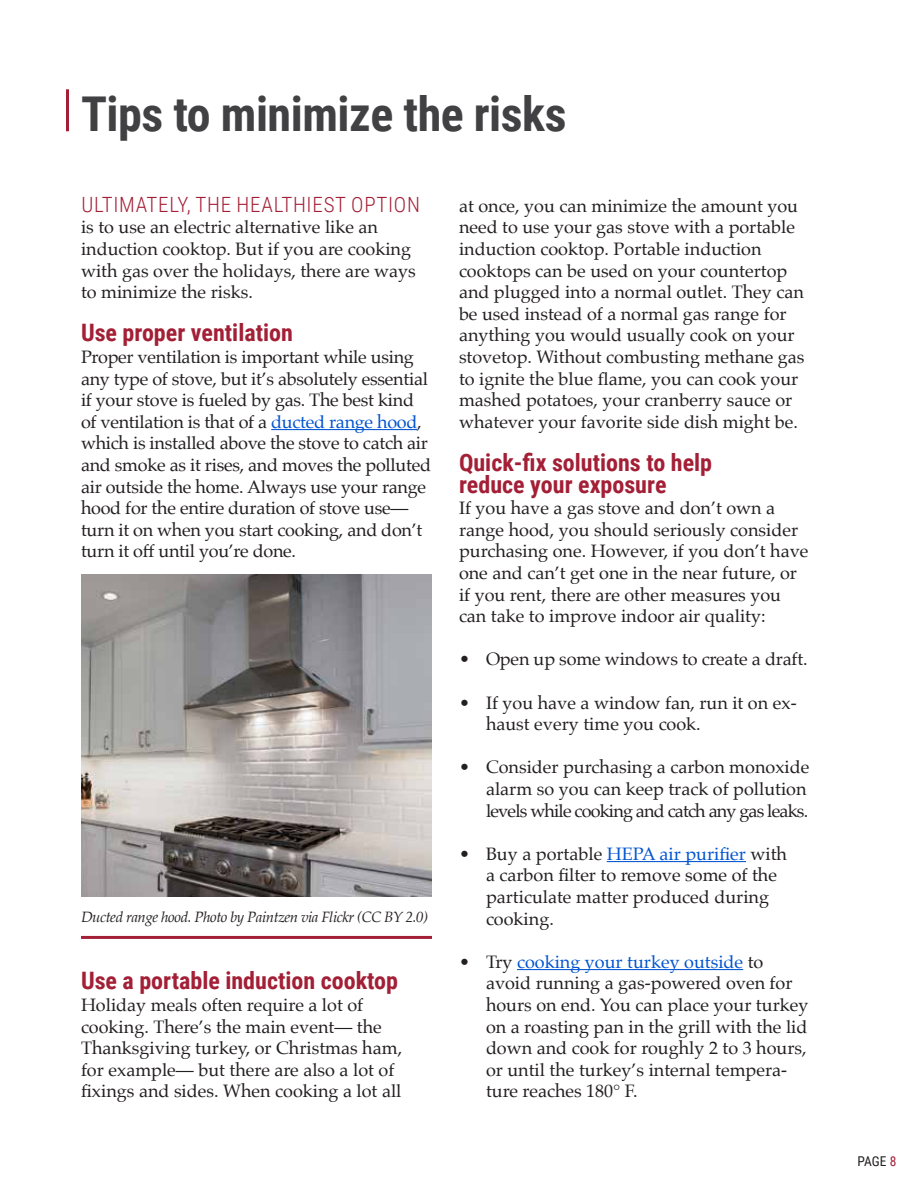
<style>
.page{position:relative;width:918px;height:1188px;background:#fff}
.page>*{position:absolute;margin:0;border:0;box-sizing:border-box;transform-origin:0 0}
.t1{font:700 48px "Roboto Condensed";letter-spacing:-.01em;color:#414042}
.t2{font:700 24px/21.6px "Roboto Condensed";color:#a31f36}
.t3{font:300 21px "Roboto Condensed";letter-spacing:.035em;color:#a31f36}
.t4{font:18px/21.6px "Palatino";color:#231f20}
.t5{font:italic 15px "Palatino";letter-spacing:-.03em;color:#231f20}
.t6{font:13.5px "Roboto Condensed";color:#231f20}
.s1{color:#0054d1}
.s2{color:#a31f36}
</style>
<div class="page">
<hr style="left:66px;top:89px;width:3px;height:42px;background:#a31f36">
<hr style="left:271px;top:429px;width:146px;height:1px;background:#0054d1">
<hr style="left:607px;top:861px;width:139px;height:1px;background:#0054d1">
<hr style="left:517px;top:969px;width:226px;height:1px;background:#0054d1">
<img style="left:81px;top:575px;width:351px;height:321px">
<hr style="left:81px;top:936px;width:351px;height:3px;background:#a31f36">
<h1 class="t1" style="left:81px;top:81px;width:487px">Tips to minimize the risks</h1>
<p class="t3" style="left:81px;top:190px;width:340px">ULTIMATELY, THE HEALTHIEST OPTION</p>
<p class="t4" style="left:81px;top:216px;width:336px">is to use an electric alternative like an induction cooktop. But if you are cooking with gas over the holidays, there are ways to minimize the risks.</p>
<h2 class="t2" style="left:81px;top:321px;width:213px">Use proper ventilation</h2>
<p class="t4" style="left:81px;top:346px;width:352px">Proper ventilation is important while using any type of stove, but it’s absolutely essential if your stove is fueled by gas. The best kind of ventilation is that of a <span class="s1">ducted range hood</span>, which is installed above the stove to catch air and smoke as it rises, and moves the polluted air outside the home. Always use your range hood for the entire duration of stove use— turn it on when you start cooking, and don’t turn it off until you’re done.</p>
<p class="t5" style="left:81px;top:905px;width:349px">Ducted range hood. Photo by Paintzen via Flickr (CC BY 2.0)</p>
<h2 class="t2" style="left:81px;top:969px;width:318px">Use a portable induction cooktop</h2>
<p class="t4" style="left:81px;top:994px;width:323px">Holiday meals often require a lot of cooking. There’s the main event— the Thanksgiving turkey, or Christmas ham, for example— but there are also a lot of fixings and sides. When cooking a lot all</p>
<p class="t4" style="left:459px;top:195px;width:347px">at once, you can minimize the amount you need to use your gas stove with a portable induction cooktop. Portable induction cooktops can be used on your countertop and plugged into a normal outlet. They can be used instead of a normal gas range for anything you would usually cook on your stovetop. Without combusting methane gas to ignite the blue flame, you can cook your mashed potatoes, your cranberry sauce or whatever your favorite side dish might be.</p>
<h2 class="t2" style="left:459px;top:451px;width:255px">Quick-fix solutions to help reduce your exposure</h2>
<p class="t4" style="left:459px;top:497px;width:351px">If you have a gas stove and don’t own a range hood, you should seriously consider purchasing one. However, if you don’t have one and can’t get one in the near future, or if you rent, there are other measures you can take to improve indoor air quality:</p>
<p class="t4" style="left:459px;top:648px;width:350px">• Open up some windows to create a draft.</p>
<p class="t4" style="left:486px;top:692px;width:312px;text-indent:-27px">• If you have a window fan, run it on ex&shy;haust every time you cook.</p>
<p class="t4" style="left:486px;top:756px;width:325px;text-indent:-27px">• Consider purchasing a carbon monoxide alarm so you can keep track of pollution levels while cooking and catch any gas leaks.</p>
<p class="t4" style="left:486px;top:843px;width:303px;text-indent:-27px">• Buy a portable <span class="s1">HEPA air purifier</span> with a carbon filter to remove some of the particulate matter produced during cooking.</p>
<p class="t4" style="left:486px;top:951px;width:324px;text-indent:-27px">• Try <span class="s1">cooking your turkey outside</span> to avoid running a gas-powered oven for hours on end. You can place your turkey on a roasting pan in the grill with the lid down and cook for roughly 2 to 3 hours, or until the turkey’s internal tempera&shy;ture reaches 180° F.</p>
<p class="t6" style="left:858px;top:1152px;width:40px">PAGE <span class="s2">8</span></p>
</div>
